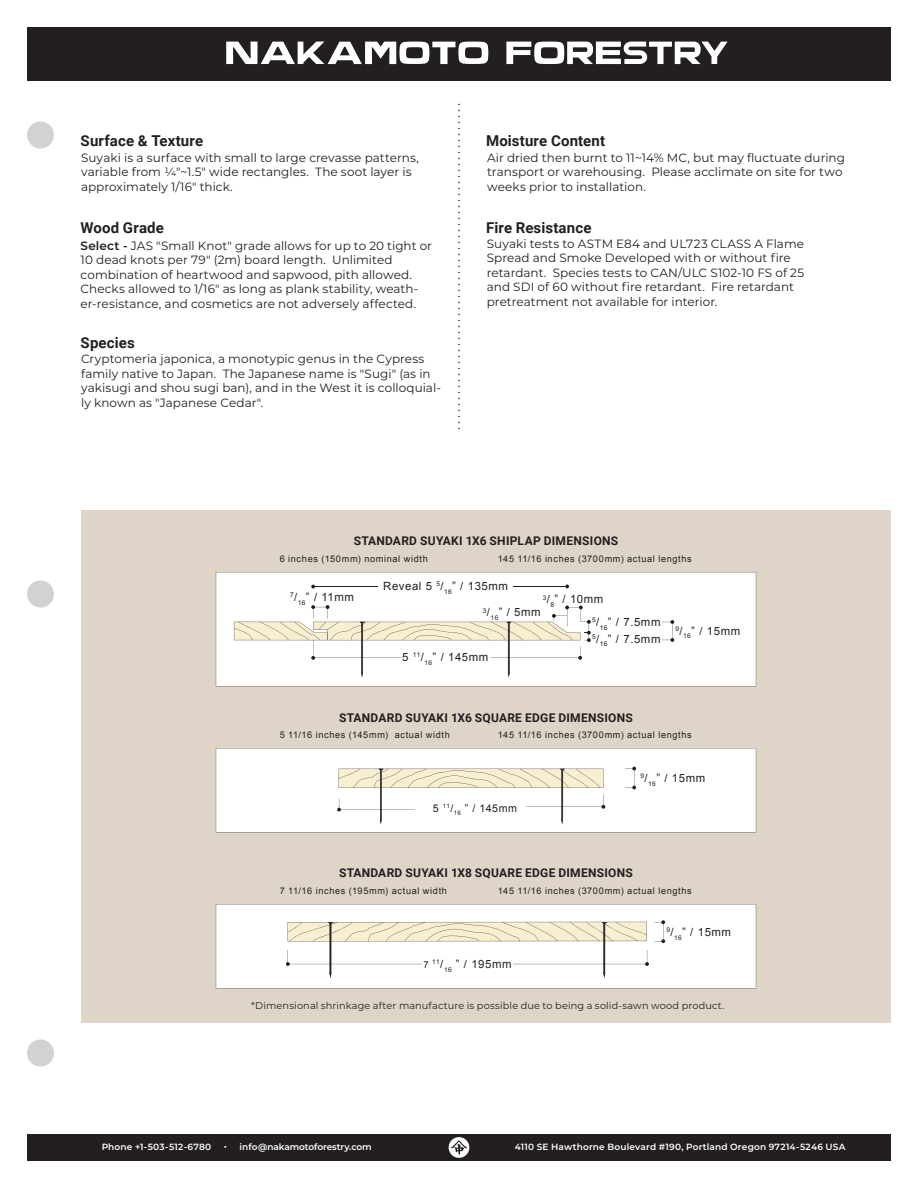
<style>
.page{position:relative;width:918px;height:1188px;background:#fff}
.page>*{position:absolute;margin:0;border:0;box-sizing:border-box;transform-origin:0 0}
.t1{font:700 15px "Roboto";letter-spacing:.01em;color:#231f20}
.t2{font:12px/14.4px "Montserrat";letter-spacing:.005em;color:#231f20}
.t3{font:700 12px "Roboto";letter-spacing:.025em;color:#231f20}
.t4{font:11.4px/22.4px "Arial";letter-spacing:.05em;color:#231f20}
.t5{font:10.65px "Arial";letter-spacing:.05em;color:#231f20}
.t6{font:9.75px "Montserrat";letter-spacing:.015em;color:#231f20}
.t7{font:9.15px "Arial";letter-spacing:.07em;color:#231f20}
.t8{font:600 9px "Montserrat";letter-spacing:.02em;color:#fff}
.t9{font:600 9px "Montserrat";letter-spacing:-.01em;color:#fff}
.t10{font:6.6px "Arial";color:#231f20}
.s1{font-weight:600}
.s2{font-size:9.45px}
</style>
<div class="page">
<div style="left:81px;top:510px;width:810px;height:513px;background:#ded5c8"></div>
<div style="left:216px;top:904px;width:540px;height:84px;background:#fff"></div>
<svg style="left:286px;top:920px;width:379px;height:58px;background:#f5f2e9"></svg>
<div style="left:216px;top:748px;width:540px;height:85px;background:#fff"></div>
<svg style="left:625px;top:767px;width:11px;height:22px"></svg>
<svg style="left:337px;top:769px;width:268px;height:56px;background:#f5f2e9"></svg>
<div style="left:216px;top:572px;width:540px;height:114px;background:#fff"></div>
<svg style="left:661px;top:620px;width:13px;height:22px"></svg>
<hr style="left:513px;top:586px;width:52px;height:1px;background:#231f20">
<hr style="left:313px;top:586px;width:65px;height:1px;background:#231f20">
<svg style="left:565px;top:585px;width:4px;height:3px"></svg>
<svg style="left:234px;top:605px;width:357px;height:73px;background:#f7f5ef"></svg>
<svg style="left:458px;top:104px;width:2px;height:325px"></svg>
<div style="left:27px;top:1134px;width:864px;height:27px;background:#231f20"></div>
<svg style="left:449px;top:1137px;width:20px;height:21px"></svg>
<div style="left:27px;top:122px;width:27px;height:26px;background:#d1d2d4;border-radius:50%"></div>
<div style="left:27px;top:1040px;width:27px;height:26px;background:#d1d2d4;border-radius:50%"></div>
<div style="left:27px;top:580px;width:27px;height:28px;background:#d1d2d4;border-radius:50%"></div>
<div style="left:27px;top:27px;width:864px;height:54px;background:#231f20"></div>
<svg style="left:506px;top:42px;width:222px;height:22px"></svg>
<svg style="left:226px;top:42px;width:262px;height:22px"></svg>
<p class="t1" style="left:81px;top:130px;width:124px">Surface &amp; Texture</p>
<p class="t2" style="left:81px;top:150px;width:339px">Suyaki is a surface with small to large crevasse patterns, variable from ¼"~1.5" wide rectangles. The soot layer is approximately 1/16" thick.</p>
<p class="t1" style="left:81px;top:217px;width:85px">Wood Grade</p>
<p class="t2" style="left:81px;top:238px;width:353px"><span class="s1">Select -</span> JAS "Small Knot" grade allows for up to 20 tight or 10 dead knots per 79" (2m) board length. Unlimited combination of heartwood and sapwood, pith allowed.<br>Checks allowed to 1/16" as long as plank stability, weath&shy;er-resistance, and cosmetics are not adversely affected.</p>
<p class="t1" style="left:81px;top:332px;width:56px">Species</p>
<p class="t2" style="left:81px;top:352px;width:362px">Cryptomeria japonica, a monotypic genus in the Cypress family native to Japan. The Japanese name is "Sugi" (as in yakisugi and shou sugi ban), and in the West it is colloquial&shy;ly known as "Japanese Cedar".</p>
<p class="t1" style="left:486px;top:130px;width:121px">Moisture Content</p>
<p class="t2" style="left:487px;top:150px;width:359px">Air dried then burnt to 11~14% MC, but may fluctuate during transport or warehousing. Please acclimate on site for two weeks prior to installation.</p>
<p class="t1" style="left:486px;top:217px;width:107px">Fire Resistance</p>
<p class="t2" style="left:487px;top:236px;width:319px">Suyaki tests to ASTM E84 and UL723 CLASS A Flame Spread and Smoke Developed with or without fire retardant. Species tests to CAN/ULC S102-10 FS of 25 and SDI of 60 without fire retardant. Fire retardant pretreatment not available for interior.</p>
<p class="t3" style="left:354px;top:533px;width:266px">STANDARD SUYAKI 1X6 SHIPLAP DIMENSIONS</p>
<p class="t7" style="left:280px;top:553px;width:150px">6 inches (150mm) nominal width</p>
<p class="t7" style="left:498px;top:553px;width:196px">145 11/16 inches (3700mm) actual lengths</p>
<p class="t4" style="left:383px;top:575px;width:126px">Reveal 5 <sup>5</sup>/<sub>16</sub>” / 135mm</p>
<p class="t4" style="left:290px;top:586px;width:65px"><sup>7</sup>/<sub>16</sub>” / 11mm</p>
<p class="t4" style="left:592px;top:588px;width:70px;text-indent:-49px"><sup>3</sup>/<sub>8</sub>” / 10mm<br><sup>5</sup>/<sub>16</sub>” / 7.5mm</p>
<p class="t4" style="left:483px;top:601px;width:59px"><sup>3</sup>/<sub>16</sub>” / 5mm</p>
<p class="t10" style="left:676px;top:632px;width:17px">9<sup>/</sup>16</p>
<p class="t4" style="left:691px;top:620px;width:50px">” / 15mm</p>
<p class="t10" style="left:592px;top:632px;width:5px">5</p>
<p class="t4" style="left:596px;top:627px;width:66px">/<sub>16</sub>” / 7.5mm</p>
<p class="t4" style="left:402px;top:646px;width:88px">5 <sup>11</sup>/<sub>16</sub>” / 145mm</p>
<p class="t3" style="left:339px;top:709px;width:295px">STANDARD SUYAKI 1X6 SQUARE EDGE DIMENSIONS</p>
<p class="t7" style="left:280px;top:729px;width:172px">5 11/16 inches (145mm) actual width</p>
<p class="t7" style="left:498px;top:729px;width:196px">145 11/16 inches (3700mm) actual lengths</p>
<p class="t4" style="left:641px;top:767px;width:66px"><sup>9</sup>/<sub>16</sub>” / 15mm</p>
<p class="t5" style="left:433px;top:801px;width:86px">5 <sup>11</sup>/<sub>16</sub> ” / 145mm</p>
<p class="t3" style="left:339px;top:865px;width:295px">STANDARD SUYAKI 1X8 SQUARE EDGE DIMENSIONS</p>
<p class="t7" style="left:280px;top:885px;width:169px">7 11/16 inches (195mm) actual width</p>
<p class="t7" style="left:498px;top:885px;width:196px">145 11/16 inches (3700mm) actual lengths</p>
<p class="t4" style="left:423px;top:953px;width:90px"><span class="s2">7</span> <sup>11</sup>/<sub>16</sub> ” / 195mm</p>
<p class="t4" style="left:666px;top:921px;width:66px"><sup>9</sup>/<sub>16</sub>” / 15mm</p>
<p class="t6" style="left:251px;top:998px;width:475px">*Dimensional shrinkage after manufacture is possible due to being a solid-sawn wood product.</p>
<p class="t8" style="left:102px;top:1141px;width:111px">Phone +1-503-512-6780</p>
<p class="t9" style="left:224px;top:1141px;width:149px">• info@nakamotoforestry.com</p>
<p class="t8" style="left:515px;top:1141px;width:332px">4110 SE Hawthorne Boulevard #190, Portland Oregon 97214-5246 USA</p>
</div>
